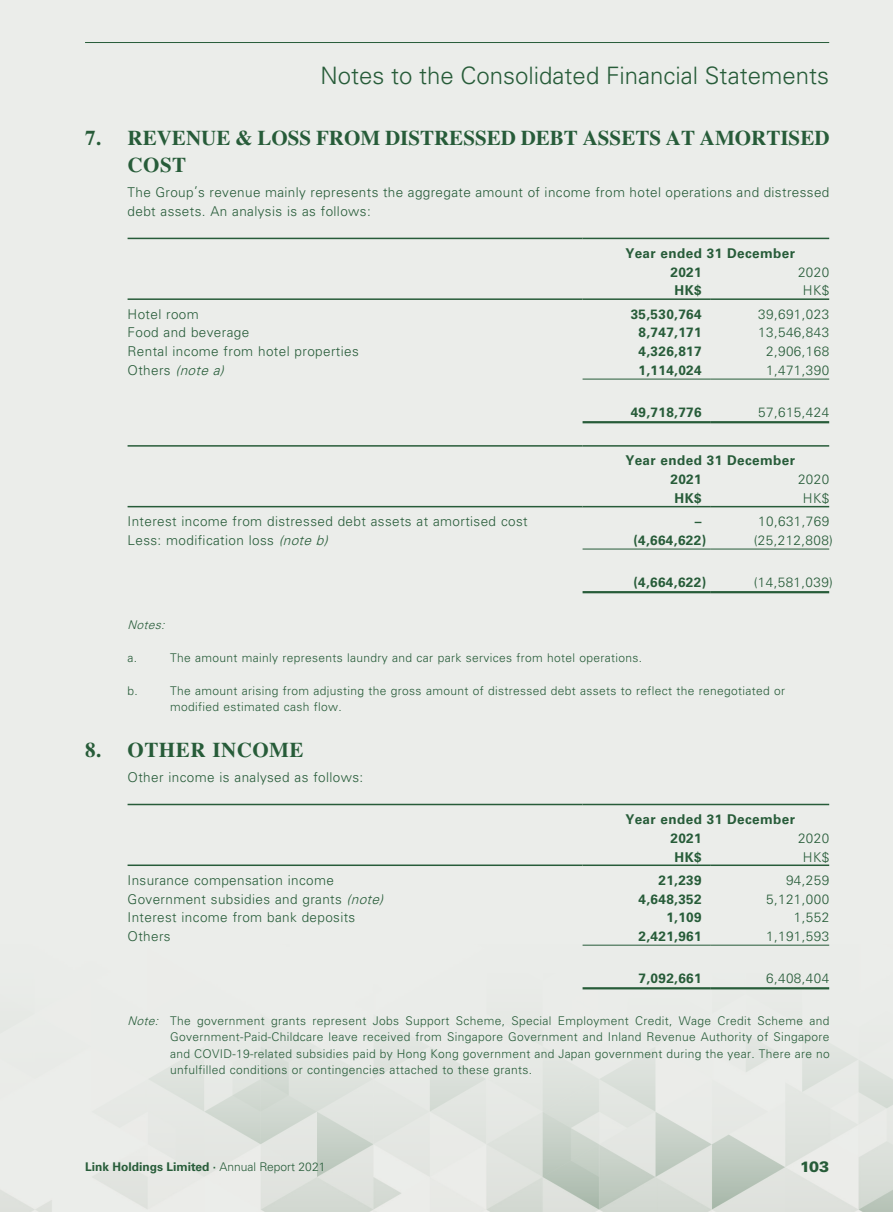
<style>
.page{position:relative;width:893px;height:1212px;background:#ebedea}
.page>*{position:absolute;margin:0;border:0;box-sizing:border-box;transform-origin:0 0}
.t1{font:300 24px "Univers LT Std";color:#275c39}
.t2{font:700 21px/27px "Times LT Std";color:#275c39}
.t3{font:700 21px "Times LT Std";letter-spacing:.025em;color:#275c39}
.t4{font:900 15px "Univers LT Std";color:#275c39}
.t5{font:300 13.5px/18.8px "Univers LT Std";letter-spacing:.03em;color:#275c39}
.t6{font:700 13.5px/18.8px "Univers LT Std";letter-spacing:.03em;color:#275c39}
.t7{font:italic 300 13.5px "Univers LT Std";color:#275c39}
.t8{font:300 12px/16.5px "Univers LT Std";letter-spacing:.03em;color:#275c39}
.t9{font:700 12px "Univers LT Std";color:#275c39}
.t10{font:italic 300 12px "Univers LT Std";color:#275c39}
.s1{font-style:normal}
.s2{font-style:italic}
.s3{font-weight:300}
</style>
<div class="page">
<img style="left:0;top:944px;width:893px;height:268px">
<hr style="left:85px;top:42px;width:744px;height:1px;background:#275c39">
<hr style="left:128px;top:238px;width:455px;height:1px;background:#275c39">
<hr style="left:583px;top:238px;width:246px;height:1px;background:#275c39">
<hr style="left:128px;top:298px;width:455px;height:2px;background:#275c39">
<hr style="left:583px;top:298px;width:127px;height:2px;background:#275c39">
<hr style="left:710px;top:298px;width:119px;height:2px;background:#275c39">
<hr style="left:583px;top:379px;width:127px;height:1px;background:#275c39">
<hr style="left:710px;top:379px;width:119px;height:1px;background:#275c39">
<hr style="left:583px;top:421px;width:127px;height:2px;background:#275c39">
<hr style="left:710px;top:421px;width:119px;height:2px;background:#275c39">
<hr style="left:128px;top:445px;width:455px;height:2px;background:#275c39">
<hr style="left:583px;top:445px;width:246px;height:2px;background:#275c39">
<hr style="left:128px;top:506px;width:455px;height:1px;background:#275c39">
<hr style="left:583px;top:506px;width:127px;height:1px;background:#275c39">
<hr style="left:710px;top:506px;width:119px;height:1px;background:#275c39">
<hr style="left:583px;top:549px;width:127px;height:1px;background:#275c39">
<hr style="left:710px;top:549px;width:119px;height:1px;background:#275c39">
<hr style="left:583px;top:591px;width:127px;height:2px;background:#275c39">
<hr style="left:710px;top:591px;width:119px;height:2px;background:#275c39">
<hr style="left:128px;top:804px;width:455px;height:1px;background:#275c39">
<hr style="left:583px;top:804px;width:246px;height:1px;background:#275c39">
<hr style="left:128px;top:864px;width:455px;height:2px;background:#275c39">
<hr style="left:583px;top:864px;width:127px;height:2px;background:#275c39">
<hr style="left:710px;top:864px;width:119px;height:2px;background:#275c39">
<hr style="left:583px;top:945px;width:127px;height:1px;background:#275c39">
<hr style="left:710px;top:945px;width:119px;height:1px;background:#275c39">
<hr style="left:583px;top:987px;width:127px;height:2px;background:#275c39">
<hr style="left:710px;top:987px;width:119px;height:2px;background:#275c39">
<h1 class="t1" style="left:321px;top:61px;width:510px">Notes to the Consolidated Financial Statements</h1>
<h2 class="t2" style="left:128px;top:124px;width:703px;text-indent:-43px">7. REVENUE &amp; LOSS FROM DISTRESSED DEBT ASSETS AT AMORTISED<br>COST</h2>
<p class="t5" style="left:128px;top:183px;width:703px">The Group’s revenue mainly represents the aggregate amount of income from hotel operations and distressed debt assets. An analysis is as follows:</p>
<p class="t6" style="left:670px;top:244px;width:126px;text-indent:-45px">Year ended 31 December<br>2021</p>
<p class="t5" style="left:798px;top:262px;width:33px">2020</p>
<p class="t6" style="left:675px;top:281px;width:29px">HK$</p>
<p class="t5" style="left:803px;top:281px;width:28px">HK$</p>
<p class="t5" style="left:128px;top:304px;width:73px">Hotel room</p>
<p class="t6" style="left:631px;top:305px;width:72px">35,530,764</p>
<p class="t5" style="left:758px;top:304px;width:72px">39,691,023</p>
<p class="t5" style="left:128px;top:323px;width:123px">Food and beverage</p>
<p class="t6" style="left:639px;top:323px;width:65px">8,747,171</p>
<p class="t5" style="left:758px;top:323px;width:72px">13,546,843</p>
<p class="t5" style="left:128px;top:342px;width:233px">Rental income from hotel properties</p>
<p class="t6" style="left:639px;top:342px;width:65px">4,326,817</p>
<p class="t5" style="left:766px;top:342px;width:65px">2,906,168</p>
<p class="t7" style="left:128px;top:362px;width:102px"><span class="s1">O t h e r s</span> (note a)</p>
<p class="t6" style="left:639px;top:361px;width:65px">1,114,024</p>
<p class="t5" style="left:766px;top:361px;width:65px">1,471,390</p>
<p class="t6" style="left:631px;top:403px;width:72px">49,718,776</p>
<p class="t5" style="left:758px;top:403px;width:72px">57,615,424</p>
<p class="t6" style="left:670px;top:451px;width:126px;text-indent:-45px">Year ended 31 December<br>2021</p>
<p class="t5" style="left:798px;top:470px;width:33px">2020</p>
<p class="t6" style="left:675px;top:489px;width:29px">HK$</p>
<p class="t5" style="left:803px;top:489px;width:28px">HK$</p>
<p class="t5" style="left:128px;top:512px;width:402px">Interest income from distressed debt assets at amortised cost</p>
<p class="t6" style="left:695px;top:512px;width:8px">–</p>
<p class="t5" style="left:758px;top:512px;width:72px">10,631,769</p>
<p class="t5" style="left:128px;top:531px;width:206px">Less: modification loss <span class="s2">(note b)</span></p>
<p class="t6" style="left:633px;top:531px;width:74px">(4,664,622)</p>
<p class="t5" style="left:754px;top:531px;width:81px">(25,212,808)</p>
<p class="t6" style="left:633px;top:573px;width:74px">(4,664,622)</p>
<p class="t5" style="left:754px;top:573px;width:81px">(14,581,039)</p>
<p class="t10" style="left:128px;top:617px;width:42px">Notes:</p>
<p class="t8" style="left:128px;top:649px;width:11px">a.</p>
<p class="t8" style="left:170px;top:649px;width:474px">The amount mainly represents laundry and car park services from hotel operations.</p>
<p class="t8" style="left:128px;top:682px;width:12px">b.</p>
<p class="t8" style="left:170px;top:682px;width:617px">The amount arising from adjusting the gross amount of distressed debt assets to reflect the renegotiated or modified estimated cash flow.</p>
<h2 class="t3" style="left:85px;top:737px;width:220px">8. OTHER INCOME</h2>
<p class="t5" style="left:128px;top:768px;width:237px">Other income is analysed as follows:</p>
<p class="t6" style="left:670px;top:810px;width:126px;text-indent:-45px">Year ended 31 December<br>2021</p>
<p class="t5" style="left:798px;top:828px;width:33px">2020</p>
<p class="t6" style="left:675px;top:847px;width:29px">HK$</p>
<p class="t5" style="left:803px;top:847px;width:28px">HK$</p>
<p class="t5" style="left:128px;top:870px;width:208px">Insurance compensation income</p>
<p class="t6" style="left:658px;top:871px;width:45px">21,239</p>
<p class="t5" style="left:786px;top:870px;width:45px">94,259</p>
<p class="t5" style="left:128px;top:889px;width:261px">Government subsidies and grants <span class="s2">(note)</span></p>
<p class="t6" style="left:639px;top:889px;width:65px">4,648,352</p>
<p class="t5" style="left:766px;top:889px;width:65px">5,121,000</p>
<p class="t5" style="left:128px;top:908px;width:229px">Interest income from bank deposits</p>
<p class="t6" style="left:666px;top:908px;width:37px">1,109</p>
<p class="t5" style="left:794px;top:908px;width:37px">1,552</p>
<p class="t5" style="left:128px;top:927px;width:45px">Others</p>
<p class="t6" style="left:639px;top:927px;width:65px">2,421,961</p>
<p class="t5" style="left:766px;top:927px;width:65px">1,191,593</p>
<p class="t6" style="left:639px;top:969px;width:65px">7,092,661</p>
<p class="t5" style="left:766px;top:969px;width:65px">6,408,404</p>
<p class="t8" style="left:170px;top:1012px;width:661px;text-align:justify;text-indent:-43px"><span class="s2">Note:</span> The government grants represent Jobs Support Scheme, Special Employment Credit, Wage Credit Scheme and Government-Paid-Childcare leave received from Singapore Government and Inland Revenue Authority of Singapore and COVID-19-related subsidies paid by Hong Kong government and Japan government during the year. There are no unfulfilled conditions or contingencies attached to these grants.</p>
<p class="t9" style="left:85px;top:1159px;width:242px">Link Holdings Limited · <span class="s3">Annual Report 2021</span></p>
<p class="t4" style="left:800px;top:1157px;width:31px">103</p>
</div>
